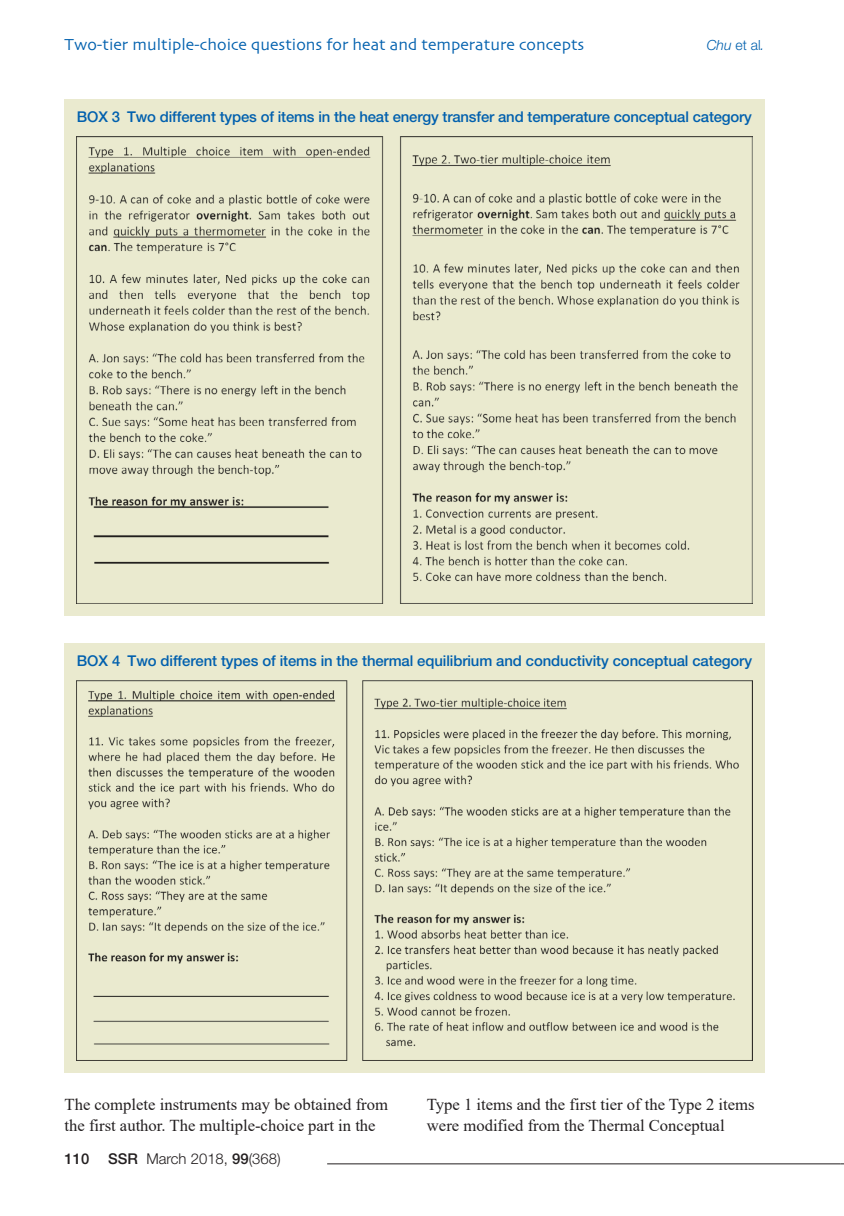
<style>
.page{position:relative;width:844px;height:1216px;background:#fff}
.page>*{position:absolute;margin:0;border:0;box-sizing:border-box;transform-origin:0 0}
.CH_body_tx_first{font:16.62px/20.1px "Times New Roman";color:#231f20}
.t1{font:16.62px "Skia Regular 1 1";color:#0160ae}
.CH_B_head{font:500 14.88px "Helvetica Neue LT Std";letter-spacing:-.005em;color:#0160ae}
.t2{font:300 14.88px "Helvetica Neue LT Std";color:#231f20}
.t3{font:500 14.88px "Helvetica Neue LT Std";color:#231f20}
.t4{font:italic 300 14px "Helvetica Neue LT Std";color:#0160ae}
.s1{font-style:normal}
.s2{font-weight:500}
</style>
<div class="page">
<hr style="left:327px;top:1163px;width:513px;height:1px;background:#231f20">
<div style="left:64px;top:99px;width:700px;height:517px;background:#eaeacf"></div>
<img style="left:77px;top:137px;width:675px;height:466px">
<div style="left:64px;top:642px;width:700px;height:430px;background:#eaeacf"></div>
<img style="left:77px;top:680px;width:675px;height:380px">
<p class="t1" style="left:64px;top:34px;width:521px">Two-tier multiple-choice questions for heat and temperature concepts</p>
<p class="t4" style="left:706px;top:36px;width:59px">Chu <span class="s1">et al</span>.</p>
<p class="CH_B_head" style="left:77px;top:108px;width:676px">BOX 3 Two different types of items in the heat energy transfer and temperature conceptual category</p>
<p class="CH_B_head" style="left:77px;top:651px;width:676px">BOX 4 Two different types of items in the thermal equilibrium and conductivity conceptual category</p>
<p class="CH_body_tx_first" style="left:64px;top:1094px;width:325px">The complete instruments may be obtained from the first author. The multiple-choice part in the</p>
<p class="CH_body_tx_first" style="left:427px;top:1094px;width:329px">Type 1 items and the first tier of the Type 2 items were modified from the Thermal Conceptual</p>
<p class="t3" style="left:64px;top:1149px;width:26px">110</p>
<p class="t2" style="left:108px;top:1149px;width:174px"><span class="s2">SSR</span> March 2018, <span class="s2">99</span>(368)</p>
</div>
